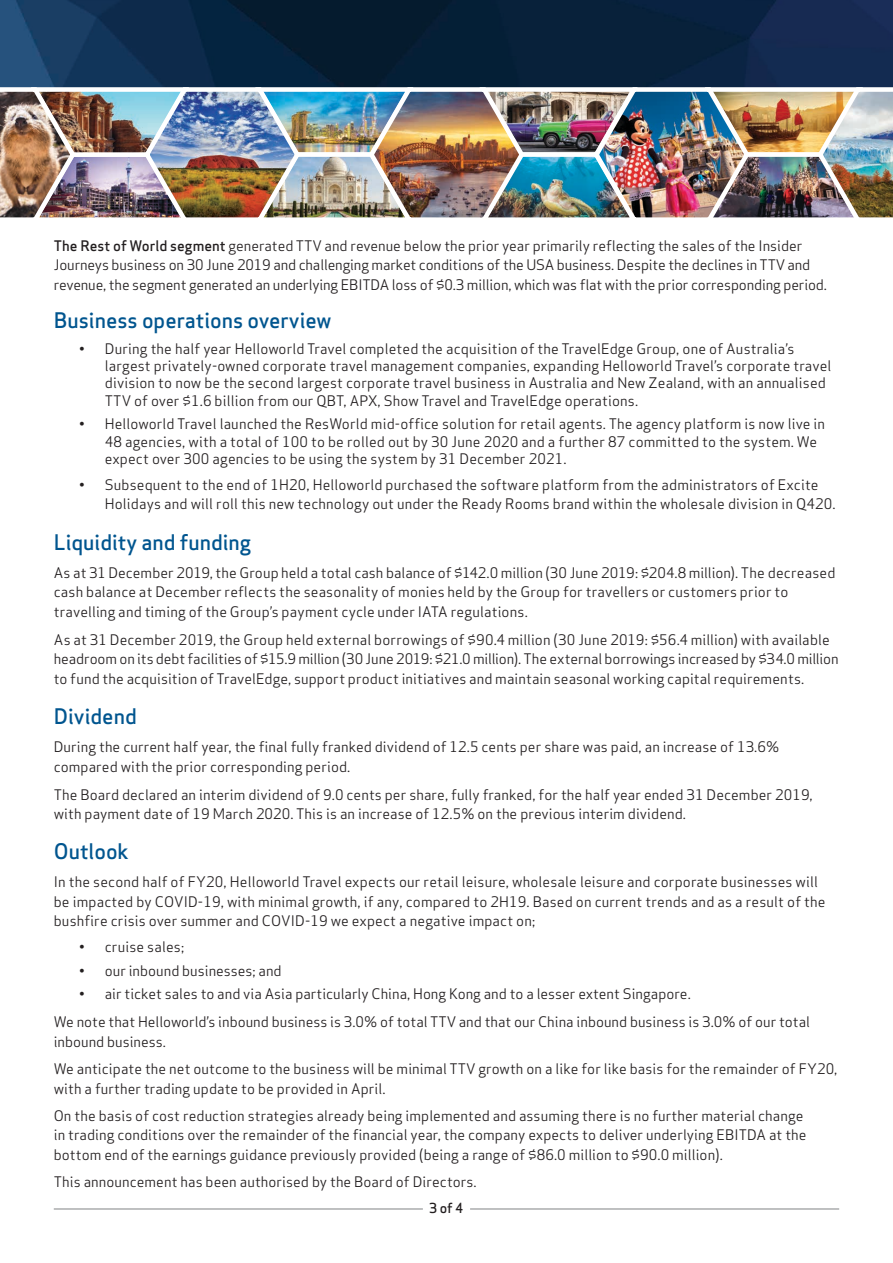
<style>
.page{position:relative;width:893px;height:1263px;background:#fff}
.page>*{position:absolute;margin:0;border:0;box-sizing:border-box;transform-origin:0 0}
.t1{font:500 21px "Apex Sans";color:#00558f}
.t2{font:14.25px/19.5px "Apex Sans";letter-spacing:.005em;color:#231f20}
.t3{font:500 13.5px "Apex Sans";color:#231f20}
.s1{font-weight:500}
</style>
<div class="page">
<hr style="left:470px;top:1209px;width:369px;height:1px;background:#808285">
<hr style="left:54px;top:1209px;width:369px;height:1px;background:#808285">
<img style="left:0;top:0;width:893px;height:83px">
<img style="left:0;top:83px;width:893px;height:135px">
<p class="t2" style="left:54px;top:235px;width:775px"><span class="s1">The Rest of World segment</span> generated TTV and revenue below the prior year primarily reflecting the sales of the Insider<br>Journeys business on 30 June 2019 and challenging market conditions of the USA business. Despite the declines in TTV and revenue, the segment generated an underlying EBITDA loss of $0.3 million, which was flat with the prior corresponding period.</p>
<h1 class="t1" style="left:54px;top:302px;width:279px">Business operations overview</h1>
<p class="t2" style="left:105px;top:339px;width:728px;line-height:17.2px;text-indent:-26px">• During the half year Helloworld Travel completed the acquisition of the TravelEdge Group, one of Australia’s largest privately-owned corporate travel management companies, expanding Helloworld Travel’s corporate travel division to now be the second largest corporate travel business in Australia and New Zealand, with an annualised TTV of over $1.6 billion from our QBT, APX, Show Travel and TravelEdge operations.</p>
<p class="t2" style="left:105px;top:414px;width:722px;line-height:17.2px;text-indent:-26px">• Helloworld Travel launched the ResWorld mid-office solution for retail agents. The agency platform is now live in<br>48 agencies, with a total of 100 to be rolled out by 30 June 2020 and a further 87 committed to the system. We expect over 300 agencies to be using the system by 31 December 2021.</p>
<p class="t2" style="left:105px;top:473px;width:732px;text-indent:-26px">• Subsequent to the end of 1H20, Helloworld purchased the software platform from the administrators of Excite<br>Holidays and will roll this new technology out under the Ready Rooms brand within the wholesale division in Q420.</p>
<h1 class="t1" style="left:54px;top:523px;width:199px">Liquidity and funding</h1>
<p class="t2" style="left:54px;top:561px;width:783px">As at 31 December 2019, the Group held a total cash balance of $142.0 million (30 June 2019: $204.8 million). The decreased cash balance at December reflects the seasonality of monies held by the Group for travellers or customers prior to travelling and timing of the Group’s payment cycle under IATA regulations.</p>
<p class="t2" style="left:54px;top:628px;width:786px">As at 31 December 2019, the Group held external borrowings of $90.4 million (30 June 2019: $56.4 million) with available headroom on its debt facilities of $15.9 million (30 June 2019: $21.0 million). The external borrowings increased by $34.0 million to fund the acquisition of TravelEdge, support product initiatives and maintain seasonal working capital requirements.</p>
<h1 class="t1" style="left:54px;top:698px;width:84px">Dividend</h1>
<p class="t2" style="left:54px;top:736px;width:727px">During the current half year, the final fully franked dividend of 12.5 cents per share was paid, an increase of 13.6% compared with the prior corresponding period.</p>
<p class="t2" style="left:54px;top:783px;width:760px">The Board declared an interim dividend of 9.0 cents per share, fully franked, for the half year ended 31 December 2019, with payment date of 19 March 2020. This is an increase of 12.5% on the previous interim dividend.</p>
<h1 class="t1" style="left:54px;top:833px;width:76px">Outlook</h1>
<p class="t2" style="left:54px;top:871px;width:773px">In the second half of FY20, Helloworld Travel expects our retail leisure, wholesale leisure and corporate businesses will be impacted by COVID-19, with minimal growth, if any, compared to 2H19. Based on current trends and as a result of the bushfire crisis over summer and COVID-19 we expect a negative impact on;</p>
<p class="t2" style="left:79px;top:936px;width:106px">• cruise sales;</p>
<p class="t2" style="left:79px;top:959px;width:204px">• our inbound businesses; and</p>
<p class="t2" style="left:54px;top:979px;width:758px;line-height:28px;text-indent:26px">• air ticket sales to and via Asia particularly China, Hong Kong and to a lesser extent Singapore.<br>We note that Helloworld’s inbound business is 3.0% of total TTV and that our China inbound business is 3.0% of our total</p>
<p class="t2" style="left:54px;top:1027px;width:785px;line-height:27.2px">inbound business.<br>We anticipate the net outcome to the business will be minimal TTV growth on a like for like basis for the remainder of FY20,</p>
<p class="t2" style="left:54px;top:1073px;width:751px;line-height:27.2px">with a further trading update to be provided in April.<br>On the basis of cost reduction strategies already being implemented and assuming there is no further material change</p>
<p class="t2" style="left:54px;top:1124px;width:754px">in trading conditions over the remainder of the financial year, the company expects to deliver underlying EBITDA at the bottom end of the earnings guidance previously provided (being a range of $86.0 million to $90.0 million).</p>
<p class="t2" style="left:54px;top:1170px;width:424px">This announcement has been authorised by the Board of Directors.</p>
<p class="t3" style="left:429px;top:1196px;width:35px">3 of 4</p>
</div>
